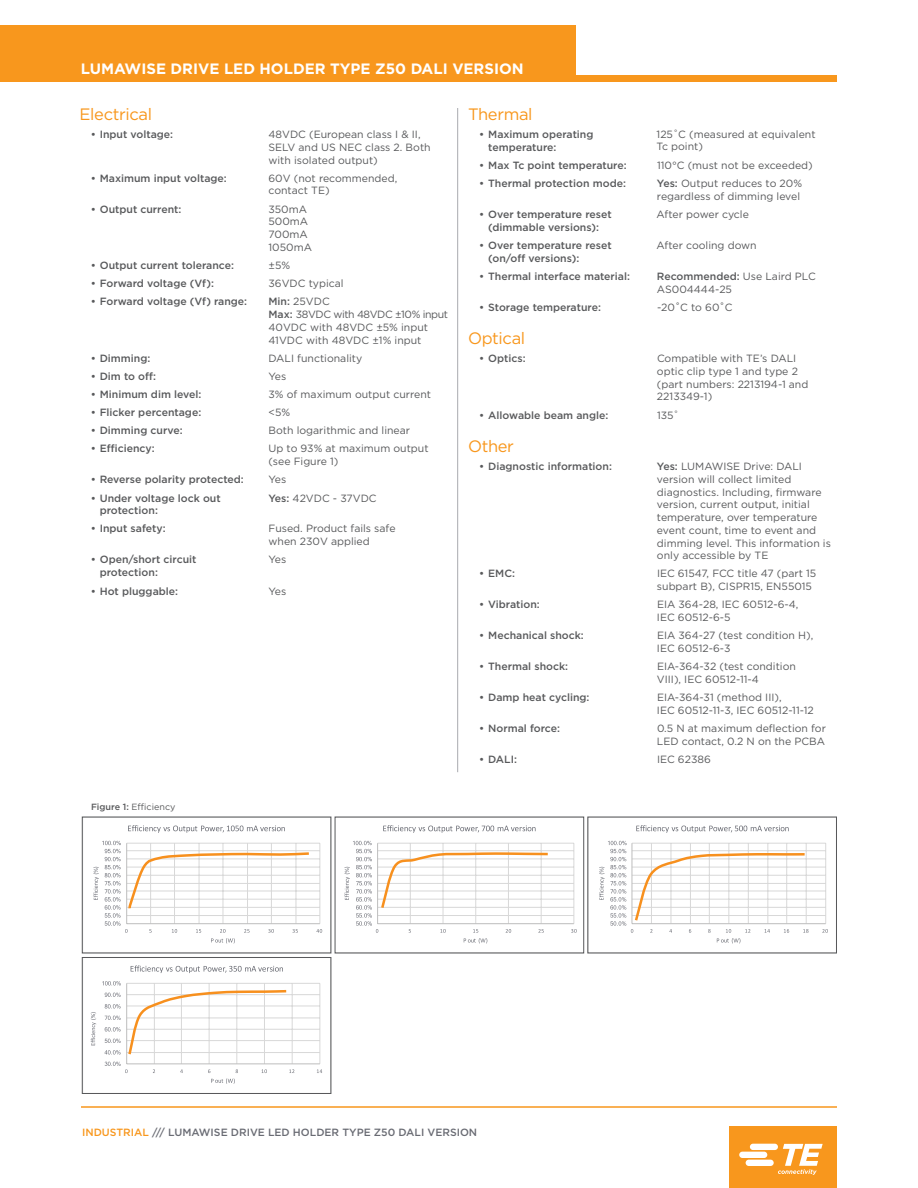
<style>
.page{position:relative;width:918px;height:1188px;background:#fff}
.page>*{position:absolute;margin:0;border:0;box-sizing:border-box;transform-origin:0 0}
.Orange_BODY_HEADINGS{font:16.5px "Gotham";letter-spacing:-.02em;color:#f8971d}
.Bar_Page_Heading_-_w{font:700 15px "Gotham";color:#fff}
.Captions_Italic{font:10.5px/12.8px "Gotham";color:#58595b}
.t1{font:500 10.5px/12.8px "Gotham";color:#58595b}
.B_Footer_Info{font:500 10.5px "Gotham";color:#696b73}
.BLUE_BULLET_TEXT{font:9px "Gotham";color:#58595b}
.s1{font-weight:500}
.s2{color:#f8971d}
</style>
<div class="page">
<hr style="left:825px;top:843px;width:1px;height:81px;background:#d8d8d8">
<hr style="left:632px;top:843px;width:194px;height:1px;background:#d8d8d8">
<hr style="left:632px;top:850px;width:194px;height:1px;background:#d8d8d8">
<hr style="left:632px;top:859px;width:194px;height:1px;background:#d8d8d8">
<hr style="left:632px;top:867px;width:194px;height:1px;background:#d8d8d8">
<hr style="left:632px;top:875px;width:194px;height:1px;background:#d8d8d8">
<hr style="left:632px;top:883px;width:194px;height:1px;background:#d8d8d8">
<hr style="left:632px;top:891px;width:194px;height:1px;background:#d8d8d8">
<hr style="left:632px;top:899px;width:194px;height:1px;background:#d8d8d8">
<hr style="left:632px;top:907px;width:194px;height:1px;background:#d8d8d8">
<hr style="left:632px;top:915px;width:194px;height:1px;background:#d8d8d8">
<hr style="left:632px;top:923px;width:194px;height:1px;background:#bdbdbd">
<svg style="left:822px;top:929px;width:6px;height:4px"></svg>
<svg style="left:599px;top:841px;width:210px;height:103px"></svg>
<svg style="left:636px;top:825px;width:153px;height:8px"></svg>
<hr style="left:320px;top:843px;width:1px;height:81px;background:#d8d8d8">
<hr style="left:127px;top:843px;width:193px;height:1px;background:#d8d8d8">
<hr style="left:127px;top:850px;width:193px;height:1px;background:#d8d8d8">
<hr style="left:127px;top:859px;width:193px;height:1px;background:#d8d8d8">
<hr style="left:127px;top:867px;width:193px;height:1px;background:#d8d8d8">
<hr style="left:127px;top:875px;width:193px;height:1px;background:#d8d8d8">
<hr style="left:127px;top:883px;width:193px;height:1px;background:#d8d8d8">
<hr style="left:127px;top:891px;width:193px;height:1px;background:#d8d8d8">
<hr style="left:127px;top:899px;width:193px;height:1px;background:#d8d8d8">
<hr style="left:127px;top:907px;width:193px;height:1px;background:#d8d8d8">
<hr style="left:127px;top:915px;width:193px;height:1px;background:#d8d8d8">
<hr style="left:127px;top:923px;width:193px;height:1px;background:#bdbdbd">
<svg style="left:317px;top:929px;width:5px;height:4px"></svg>
<svg style="left:93px;top:841px;width:218px;height:103px"></svg>
<svg style="left:128px;top:825px;width:157px;height:8px"></svg>
<div style="left:82px;top:817px;width:249px;height:136px;border:1px solid #58595b"></div>
<svg style="left:344px;top:825px;width:233px;height:119px"></svg>
<svg style="left:91px;top:1012px;width:5px;height:33px"></svg>
<svg style="left:102px;top:981px;width:220px;height:103px"></svg>
<svg style="left:131px;top:966px;width:152px;height:7px"></svg>
<div style="left:82px;top:957px;width:249px;height:137px;border:1px solid #58595b"></div>
<hr style="left:457px;top:108px;width:1px;height:664px;background:#a9aaaf">
<hr style="left:81px;top:1106px;width:756px;height:2px;background:#f8971d">
<div style="left:729px;top:1126px;width:108px;height:62px;background:#f8971d"></div>
<svg style="left:739px;top:1144px;width:84px;height:31px"></svg>
<div style="left:0;top:26px;width:576px;height:56px;background:#f8971d"></div>
<div style="left:0;top:76px;width:837px;height:6px;background:#f8971d"></div>
<p class="Bar_Page_Heading_-_w" style="left:81px;top:59px;width:444px">LUMAWISE DRIVE LED HOLDER TYPE Z50 DALI VERSION</p>
<p class="Orange_BODY_HEADINGS" style="left:80px;top:104px;width:74px">Electrical</p>
<p class="t1" style="left:91px;top:128px;width:84px">• Input voltage:</p>
<p class="Captions_Italic" style="left:268px;top:128px;width:164px">48VDC (European class I &amp; II,<br>SELV and US NEC class 2. Both with isolated output)</p>
<p class="t1" style="left:91px;top:172px;width:138px">• Maximum input voltage:</p>
<p class="Captions_Italic" style="left:268px;top:171px;width:130px">60V (not recommended, contact TE)</p>
<p class="t1" style="left:91px;top:202px;width:92px">• Output current:</p>
<p class="Captions_Italic" style="left:268px;top:202px;width:45px">350mA<br>500mA<br>700mA<br>1050mA</p>
<p class="t1" style="left:91px;top:259px;width:145px">• Output current tolerance:</p>
<p class="Captions_Italic" style="left:268px;top:259px;width:23px">±5%</p>
<p class="t1" style="left:91px;top:277px;width:125px">• Forward voltage (Vf):</p>
<p class="Captions_Italic" style="left:268px;top:277px;width:77px">36VDC typical</p>
<p class="t1" style="left:91px;top:295px;width:158px">• Forward voltage (Vf) range:</p>
<p class="Captions_Italic" style="left:268px;top:295px;width:181px"><span class="s1">Min:</span> 25VDC<br><span class="s1">Max:</span> 38VDC with 48VDC ±10% input<br>40VDC with 48VDC ±5% input<br>41VDC with 48VDC ±1% input</p>
<p class="t1" style="left:91px;top:352px;width:61px">• Dimming:</p>
<p class="Captions_Italic" style="left:268px;top:351px;width:95px">DALI functionality</p>
<p class="t1" style="left:91px;top:370px;width:67px">• Dim to off:</p>
<p class="Captions_Italic" style="left:268px;top:370px;width:19px">Yes</p>
<p class="t1" style="left:91px;top:388px;width:112px">• Minimum dim level:</p>
<p class="Captions_Italic" style="left:269px;top:388px;width:164px">3% of maximum output current</p>
<p class="t1" style="left:91px;top:406px;width:112px">• Flicker percentage:</p>
<p class="Captions_Italic" style="left:269px;top:406px;width:23px">&lt;5%</p>
<p class="t1" style="left:91px;top:424px;width:93px">• Dimming curve:</p>
<p class="Captions_Italic" style="left:269px;top:424px;width:143px">Both logarithmic and linear</p>
<p class="t1" style="left:91px;top:442px;width:65px">• Efficiency:</p>
<p class="Captions_Italic" style="left:268px;top:442px;width:162px">Up to 93% at maximum output (see Figure 1)</p>
<p class="t1" style="left:91px;top:473px;width:155px">• Reverse polarity protected:</p>
<p class="Captions_Italic" style="left:268px;top:473px;width:19px">Yes</p>
<p class="t1" style="left:100px;top:491px;width:123px;text-indent:-9px">• Under voltage lock out protection:</p>
<p class="t1" style="left:91px;top:522px;width:76px">• Input safety:</p>
<p class="Captions_Italic" style="left:268px;top:522px;width:129px">Fused. Product fails safe when 230V applied</p>
<p class="t1" style="left:100px;top:553px;width:98px;text-indent:-9px">• Open/short circuit protection:</p>
<p class="t1" style="left:91px;top:585px;width:89px">• Hot pluggable:</p>
<p class="Captions_Italic" style="left:269px;top:585px;width:19px">Yes</p>
<p class="Captions_Italic" style="left:269px;top:492px;width:110px"><span class="s1">Yes:</span> 42VDC - 37VDC</p>
<p class="Captions_Italic" style="left:269px;top:553px;width:19px">Yes</p>
<p class="BLUE_BULLET_TEXT" style="left:91px;top:801px;width:86px"><span class="s1">Figure 1:</span> Efficiency</p>
<p class="Orange_BODY_HEADINGS" style="left:468px;top:104px;width:66px">Thermal</p>
<p class="t1" style="left:488px;top:128px;width:107px;text-indent:-9px">• Maximum operating temperature:</p>
<p class="t1" style="left:479px;top:159px;width:149px">• Max Tc point temperature:</p>
<p class="Captions_Italic" style="left:657px;top:159px;width:157px">110°C (must not be exceeded)</p>
<p class="t1" style="left:479px;top:177px;width:148px">• Thermal protection mode:</p>
<p class="Captions_Italic" style="left:657px;top:177px;width:147px"><span class="s1">Yes:</span> Output reduces to 20% regardless of dimming level</p>
<p class="t1" style="left:479px;top:208px;width:134px;text-align:center">• Over temperature reset (dimmable versions):</p>
<p class="t1" style="left:488px;top:239px;width:125px;text-indent:-9px">• Over temperature reset (on/off versions):</p>
<p class="t1" style="left:479px;top:270px;width:152px">• Thermal interface material:</p>
<p class="Captions_Italic" style="left:657px;top:270px;width:160px"><span class="s1">Recommended:</span> Use Laird PLC<br>AS004444-25</p>
<p class="t1" style="left:479px;top:301px;width:123px">• Storage temperature:</p>
<p class="Captions_Italic" style="left:657px;top:300px;width:77px">-20<span class="s1">˚</span>C to 60<span class="s1">˚</span>C</p>
<p class="Orange_BODY_HEADINGS" style="left:468px;top:328px;width:59px">Optical</p>
<p class="t1" style="left:479px;top:352px;width:48px">• Optics:</p>
<p class="Captions_Italic" style="left:657px;top:352px;width:153px">Compatible with TE’s DALI optic clip type 1 and type 2 (part numbers: 2213194-1 and<br>2213349-1)</p>
<p class="t1" style="left:479px;top:408px;width:131px">• Allowable beam angle:</p>
<p class="Captions_Italic" style="left:657px;top:408px;width:23px">135˚</p>
<p class="Orange_BODY_HEADINGS" style="left:468px;top:435px;width:47px">Other</p>
<p class="t1" style="left:479px;top:460px;width:134px">• Diagnostic information:</p>
<p class="Captions_Italic" style="left:657px;top:460px;width:175px"><span class="s1">Yes:</span> LUMAWISE Drive: DALI version will collect limited diagnostics. Including, firmware version, current output, initial temperature, over temperature event count, time to event and dimming level. This information is only accessible by TE</p>
<p class="t1" style="left:479px;top:567px;width:37px">• EMC:</p>
<p class="Captions_Italic" style="left:657px;top:567px;width:161px">IEC 61547, FCC title 47 (part 15 subpart B), CISPR15, EN55015</p>
<p class="t1" style="left:479px;top:598px;width:62px">• Vibration:</p>
<p class="Captions_Italic" style="left:657px;top:598px;width:143px">EIA 364-28, IEC 60512-6-4,<br>IEC 60512-6-5</p>
<p class="t1" style="left:479px;top:629px;width:106px">• Mechanical shock:</p>
<p class="Captions_Italic" style="left:657px;top:629px;width:158px">EIA 364-27 (test condition H),<br>IEC 60512-6-3</p>
<p class="t1" style="left:479px;top:660px;width:90px">• Thermal shock:</p>
<p class="Captions_Italic" style="left:657px;top:660px;width:140px">EIA-364-32 (test condition<br>VIII), IEC 60512-11-4</p>
<p class="t1" style="left:479px;top:691px;width:112px">• Damp heat cycling:</p>
<p class="Captions_Italic" style="left:657px;top:691px;width:158px">EIA-364-31 (method III),<br>IEC 60512-11-3, IEC 60512-11-12</p>
<p class="t1" style="left:479px;top:722px;width:82px">• Normal force:</p>
<p class="Captions_Italic" style="left:657px;top:722px;width:170px">0.5 N at maximum deflection for<br>LED contact, 0.2 N on the PCBA</p>
<p class="t1" style="left:479px;top:753px;width:39px">• DALI:</p>
<p class="Captions_Italic" style="left:657px;top:753px;width:55px">IEC 62386</p>
<p class="Captions_Italic" style="left:657px;top:128px;width:161px">125˚C (measured at equivalent</p>
<p class="Captions_Italic" style="left:657px;top:140px;width:48px">Tc point)</p>
<p class="Captions_Italic" style="left:657px;top:208px;width:94px">After power cycle</p>
<p class="Captions_Italic" style="left:657px;top:239px;width:102px">After cooling down</p>
<p class="B_Footer_Info" style="left:82px;top:1126px;width:397px"><span class="s2">INDUSTRIAL</span> /// LUMAWISE DRIVE LED HOLDER TYPE Z50 DALI VERSION</p>
</div>
